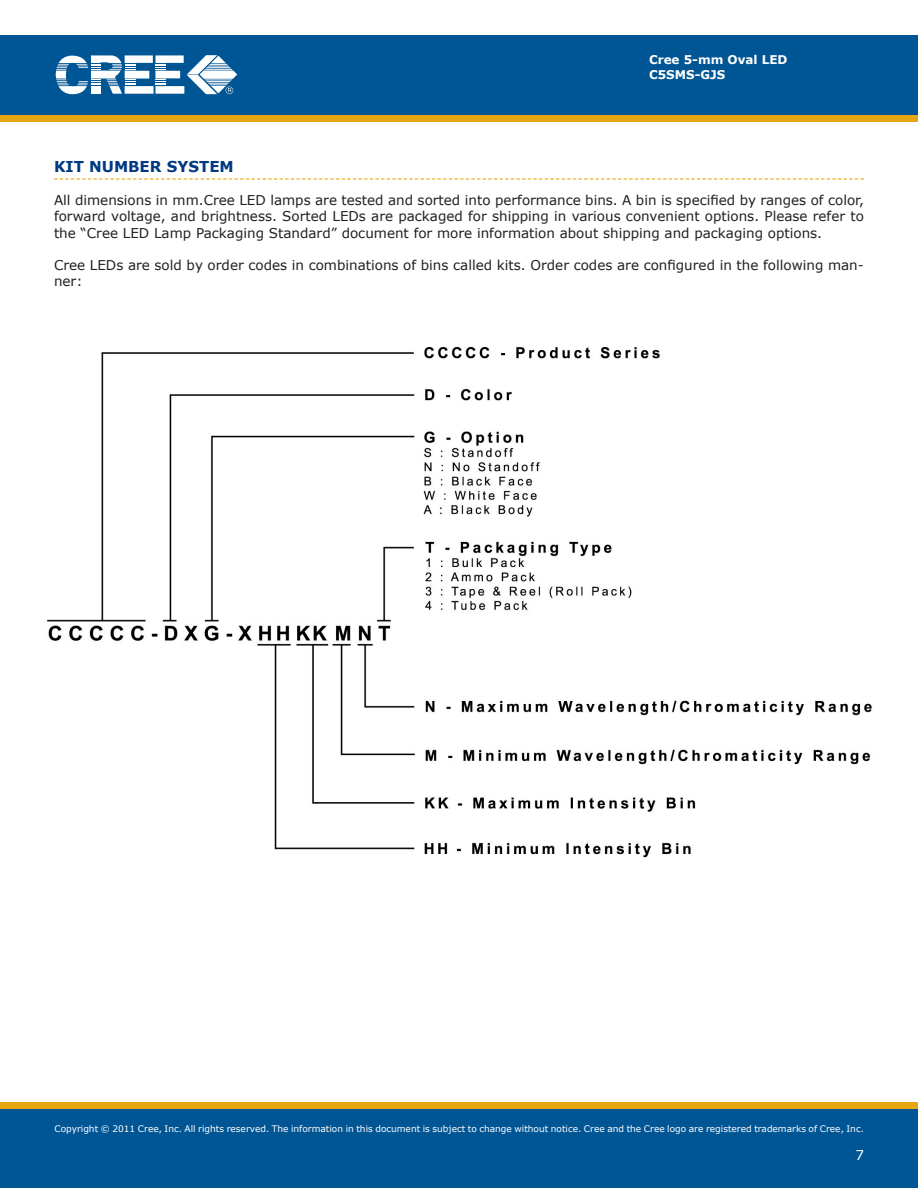
<style>
.page{position:relative;width:918px;height:1188px;background:#fff}
.page>*{position:absolute;margin:0;border:0;box-sizing:border-box;transform-origin:0 0}
.Section_heading_with{font:700 15px "Verdana";color:#003882}
.t1{font:13.5px/16.2px "Verdana";color:#231f20;text-align:justify}
.t2{font:13.5px "Verdana";color:#fff}
.t3{font:700 12px/15px "Verdana";color:#fff}
.t4{font:9px "Verdana";color:#fff}
</style>
<div class="page">
<div style="left:0;top:115px;width:918px;height:7px;background:#e7a512"></div>
<div style="left:0;top:35px;width:918px;height:80px;background:#005595"></div>
<svg style="left:56px;top:55px;width:181px;height:39px"></svg>
<div style="left:0;top:1108px;width:918px;height:80px;background:#005595"></div>
<div style="left:0;top:1102px;width:918px;height:6px;background:#e7a512"></div>
<svg style="left:54px;top:178px;width:810px;height:2px"></svg>
<img style="left:47px;top:347px;width:825px;height:511px">
<p class="t3" style="left:649px;top:52px;width:140px">Cree 5-mm Oval LED<br>C5SMS-GJS</p>
<p class="Section_heading_with" style="left:54px;top:157px;width:181px">KIT NUMBER SYSTEM</p>
<p class="t1" style="left:54px;top:192px;width:811px">All dimensions in mm.Cree LED lamps are tested and sorted into performance bins. A bin is specified by ranges of color, forward voltage, and brightness. Sorted LEDs are packaged for shipping in various convenient options. Please refer to the “Cree LED Lamp Packaging Standard” document for more information about shipping and packaging options.</p>
<p class="t1" style="left:54px;top:257px;width:811px">Cree LEDs are sold by order codes in combinations of bins called kits. Order codes are configured in the following man&shy;ner:</p>
<p class="t4" style="left:54px;top:1123px;width:811px">Copyright © 2011 Cree, Inc. All rights reserved. The information in this document is subject to change without notice. Cree and the Cree logo are registered trademarks of Cree, Inc.</p>
<p class="t4" style="left:54px;top:1125px;width:58px">of Cree, Inc.</p>
<p class="t2" style="left:855px;top:1146px;width:10px">7</p>
</div>
